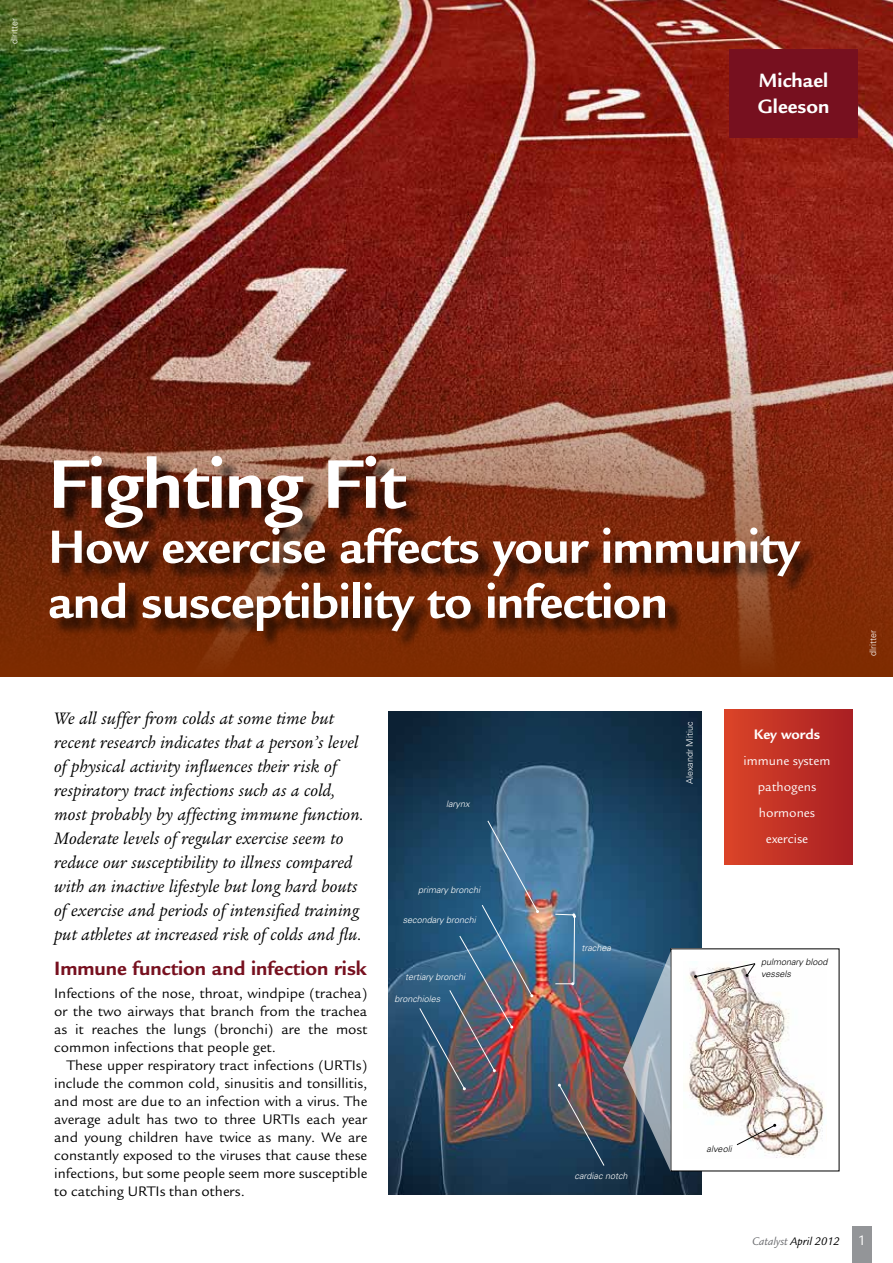
<style>
.page{position:relative;width:893px;height:1263px;background:#fff}
.page>*{position:absolute;margin:0;border:0;box-sizing:border-box;transform-origin:0 0}
.t1{font:700 74.85px "Legacy Sans";letter-spacing:-.01em;color:#fff}
.t2{font:700 50.85px/55.1px "Legacy Sans";letter-spacing:-.01em;color:#fff}
.t3{font:700 21px "Legacy Sans";color:#77101f}
.t4{font:700 21px/25.5px "Legacy Sans";color:#fff}
.t5{font:italic 18px/24px "Legacy Ser ITC";letter-spacing:.01em;color:#000}
.t6{font:15px/18px "Legacy Sans";color:#000;text-align:justify}
.t7{font:700 15px "Legacy Sans";color:#fff}
.t8{font:13.5px/26px "Legacy Sans";color:#fff;text-align:center}
.t9{font:italic 12px "Legacy Sans";color:#000}
.t10{font:italic 300 9px "Univers";color:#fff}
.t11{font:300 9px "Univers";color:#fff}
.t12{font:italic 300 9px/12px "Univers";color:#000}
.s1{color:#6d6e71}
.s2{font-style:normal;font-size:15px;color:#fff}
</style>
<div class="page">
<div style="left:852px;top:1226px;width:20px;height:37px;background:#939598"></div>
<img style="left:0;top:0;width:893px;height:308px">
<div style="left:729px;top:49px;width:129px;height:88px;background:#77101f"></div>
<div style="left:725px;top:709px;width:127px;height:156px;background:linear-gradient(to right,#da4428,#a81f23)"></div>
<img style="left:389px;top:711px;width:313px;height:483px">
<div style="left:671px;top:949px;width:168px;height:222px;background:#fff"></div>
<img style="left:688px;top:970px;width:137px;height:188px">
<img style="left:558px;top:1084px;width:47px;height:82px">
<img style="left:419px;top:820px;width:120px;height:270px">
<svg style="left:555px;top:913px;width:21px;height:72px;background:#58809f"></svg>
<svg style="left:694px;top:963px;width:62px;height:15px"></svg>
<svg style="left:736px;top:1124px;width:40px;height:22px"></svg>
<svg style="left:0;top:308px;width:893px;height:369px;background:#853925"></svg>
<div style="left:52px;top:459px;width:766px;height:190px;background:#000;opacity:.75"></div>
<svg style="left:623px;top:951px;width:48px;height:221px;background:#6b8092"></svg>
<p class="t11" style="left:9px;top:44px;width:27px;rotate:-90deg">dlritter</p>
<h3 class="t4" style="left:758px;top:68px;width:73px">Michael<br>Gleeson</h3>
<h1 class="t1" style="left:48px;top:441px;width:359px">Fighting Fit</h1>
<h2 class="t2" style="left:48px;top:520px;width:753px">How exercise affects your immunity and susceptibility to infection</h2>
<p class="t5" style="left:54px;top:707px;width:311px">We all suffer from colds at some time but recent research indicates that a person’s level of physical activity influences their risk of respiratory tract infections such as a cold, most probably by affecting immune function.<br>Moderate levels of regular exercise seem to reduce our susceptibility to illness compared with an inactive lifestyle but long hard bouts of exercise and periods of intensified training put athletes at increased risk of colds and flu.</p>
<h3 class="t3" style="left:54px;top:957px;width:314px">Immune function and infection risk</h3>
<p class="t6" style="left:54px;top:984px;width:315px">Infections of the nose, throat, windpipe (trachea) or the two airways that branch from the trachea as it reaches the lungs (bronchi) are the most common infections that people get.</p>
<p class="t6" style="left:54px;top:1056px;width:315px;text-indent:13px">These upper respiratory tract infections (URTIs) include the common cold, sinusitis and tonsillitis, and most are due to an infection with a virus. The average adult has two to three URTIs each year and young children have twice as many. We are constantly exposed to the viruses that cause these infections, but some people seem more susceptible to catching URTIs than others.</p>
<p class="t10" style="left:446px;top:799px;width:25px">larynx</p>
<p class="t10" style="left:418px;top:884px;width:64px">primary bronchi</p>
<p class="t10" style="left:403px;top:914px;width:75px">secondary bronchi</p>
<p class="t10" style="left:405px;top:972px;width:62px">tertiary bronchi</p>
<p class="t10" style="left:394px;top:993px;width:48px">bronchioles</p>
<p class="t10" style="left:581px;top:942px;width:31px">trachea</p>
<p class="t11" style="left:684px;top:784px;width:64px;rotate:-90deg">Alexandr Mitiuc</p>
<p class="t7" style="left:754px;top:726px;width:68px">Key words</p>
<p class="t8" style="left:744px;top:748px;width:88px">immune system pathogens hormones exercise</p>
<p class="t12" style="left:761px;top:956px;width:68px">pulmonary blood vessels</p>
<p class="t10" style="left:575px;top:1170px;width:55px">cardiac notch</p>
<p class="t12" style="left:707px;top:1143px;width:27px">alveoli</p>
<p class="t11" style="left:867px;top:656px;width:27px;rotate:-90deg">dlritter</p>
<p class="t9" style="left:752px;top:1235px;width:115px"><span class="s1">Catalyst</span> April 2012 <span class="s2">1</span></p>
</div>
